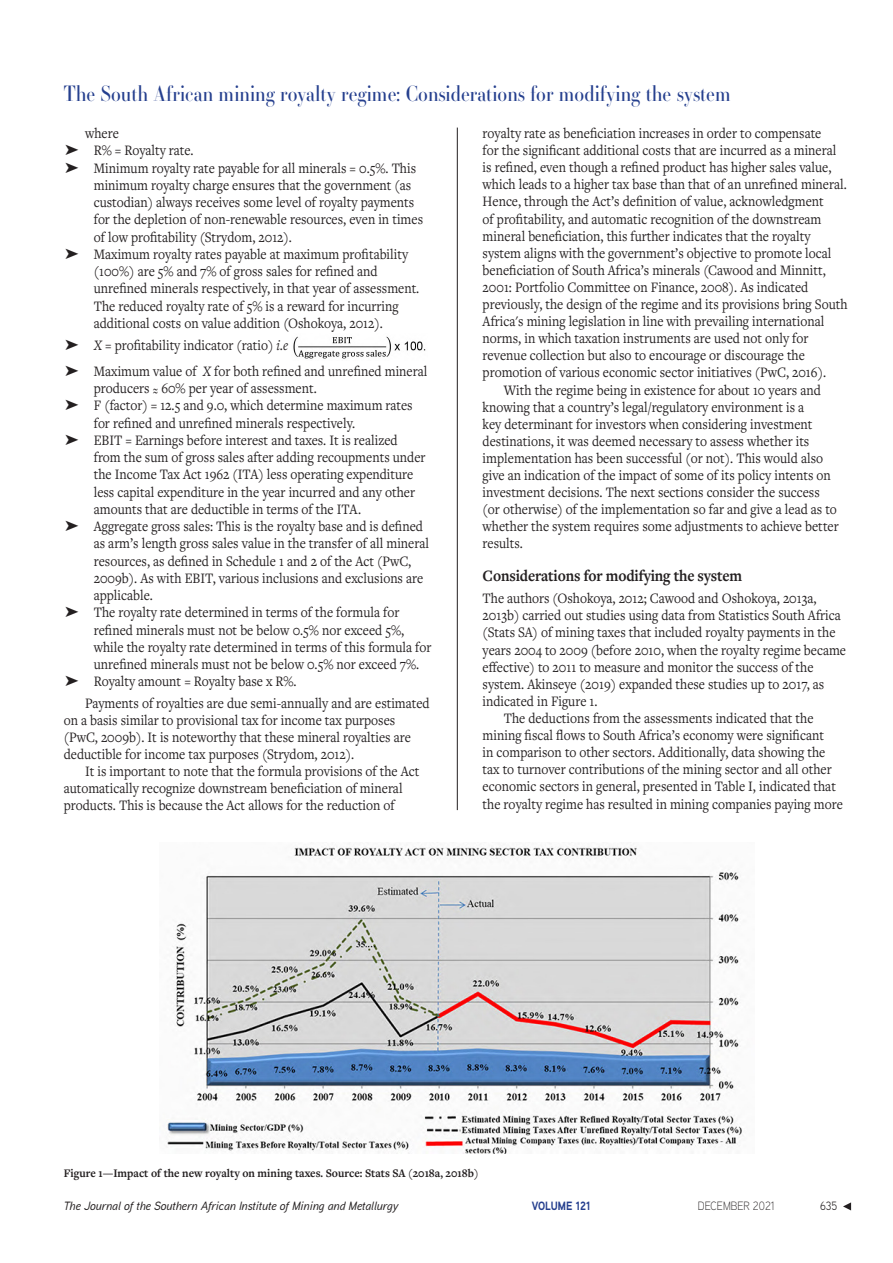
<style>
.page{position:relative;width:893px;height:1263px;background:#fff}
.page>*{position:absolute;margin:0;border:0;box-sizing:border-box;transform-origin:0 0}
.t1{font:21px "Essonnes Headline";color:#253f8e;scale:.9 1}
._1st_Level_Header{font:700 16.5px "Freight Text Pro";letter-spacing:-.01em;color:#231f20;scale:.9 1}
.Body_Copy{font:15px/17.1px "Freight Text Pro";color:#231f20;scale:.9 1}
._1st_Para{font:15px/17.2px "Freight Text Pro";color:#231f20;scale:.9 1}
.Figure_captions{font:700 12px "Freight Text Pro";color:#231f20;scale:.94 1}
.t2{font:italic 500 12px "Aaux Next";color:#231f20}
.t3{font:300 12px "Aaux Next";color:#231f20;scale:.9 1}
.t4{font:700 12px "Aaux Next";color:#253f8e;scale:.9 1}
.t5{font:12px "Aaux Next";color:#231f20;scale:.9 1}
.s1{font-style:italic}
</style>
<div class="page">
<svg style="left:843px;top:1202px;width:8px;height:8px"></svg>
<img style="left:293px;top:336px;width:133px;height:23px">
<hr style="left:457px;top:128px;width:1px;height:682px;background:#231f20">
<img style="left:167px;top:846px;width:576px;height:307px">
<h1 class="t1" style="left:64px;top:79px;width:743px">The South African mining royalty regime: Considerations for modifying the system</h1>
<p class="Body_Copy" style="left:85px;top:124px;width:39px">where</p>
<p class="_1st_Para" style="left:65px;top:141px;width:144px">➤ R% = Royalty rate.</p>
<p class="_1st_Para" style="left:94px;top:159px;width:367px;text-indent:-28px">➤ Minimum royalty rate payable for all minerals = 0.5%. This minimum royalty charge ensures that the government (as custodian) always receives some level of royalty payments for the depletion of non-renewable resources, even in times of low profitability (Strydom, 2012).</p>
<p class="_1st_Para" style="left:94px;top:245px;width:363px;text-indent:-28px">➤ Maximum royalty rates payable at maximum profitability (100%) are 5% and 7% of gross sales for refined and unrefined minerals respectively, in that year of assessment.<br>The reduced royalty rate of 5% is a reward for incurring additional costs on value addition (Oshokoya, 2012).</p>
<p class="_1st_Para" style="left:65px;top:336px;width:249px">➤ <span class="s1">X</span> = profitability indicator (ratio) <span class="s1">i.e</span></p>
<p class="_1st_Para" style="left:94px;top:362px;width:372px;text-indent:-28px">➤ Maximum value of <span class="s1">X</span> for both refined and unrefined mineral producers ~~ 60% per year of assessment.</p>
<p class="_1st_Para" style="left:94px;top:396px;width:356px;text-indent:-28px">➤ F (factor) = 12.5 and 9.0, which determine maximum rates for refined and unrefined minerals respectively.</p>
<p class="_1st_Para" style="left:94px;top:431px;width:370px;text-indent:-28px">➤ EBIT = Earnings before interest and taxes. It is realized from the sum of gross sales after adding recoupments under the Income Tax Act 1962 (ITA) less operating expenditure less capital expenditure in the year incurred and any other amounts that are deductible in terms of the ITA.</p>
<p class="_1st_Para" style="left:94px;top:517px;width:374px;text-indent:-28px">➤ Aggregate gross sales: This is the royalty base and is defined as arm’s length gross sales value in the transfer of all mineral resources, as defined in Schedule 1 and 2 of the Act (PwC, 2009b). As with EBIT, various inclusions and exclusions are applicable.</p>
<p class="_1st_Para" style="left:94px;top:603px;width:377px;text-indent:-28px">➤ The royalty rate determined in terms of the formula for refined minerals must not be below 0.5% nor exceed 5%, while the royalty rate determined in terms of this formula for unrefined minerals must not be below 0.5% nor exceed 7%.</p>
<p class="_1st_Para" style="left:65px;top:672px;width:259px">➤ Royalty amount = Royalty base x R%.</p>
<p class="Body_Copy" style="left:64px;top:694px;width:408px;text-indent:21px">Payments of royalties are due semi-annually and are estimated on a basis similar to provisional tax for income tax purposes (PwC, 2009b). It is noteworthy that these mineral royalties are deductible for income tax purposes (Strydom, 2012).</p>
<p class="Body_Copy" style="left:64px;top:762px;width:397px;text-indent:21px">It is important to note that the formula provisions of the Act automatically recognize downstream beneficiation of mineral products. This is because the Act allows for the reduction of</p>
<p class="Body_Copy" style="left:483px;top:124px;width:407px">royalty rate as beneficiation increases in order to compensate<br>for the significant additional costs that are incurred as a mineral is refined, even though a refined product has higher sales value, which leads to a higher tax base than that of an unrefined mineral.<br>Hence, through the Act’s definition of value, acknowledgment<br>of profitability, and automatic recognition of the downstream mineral beneficiation, this further indicates that the royalty system aligns with the government’s objective to promote local beneficiation of South Africa’s minerals (Cawood and Minnitt, 2001: Portfolio Committee on Finance, 2008). As indicated previously, the design of the regime and its provisions bring South Africa's mining legislation in line with prevailing international norms, in which taxation instruments are used not only for revenue collection but also to encourage or discourage the promotion of various economic sector initiatives (PwC, 2016).</p>
<p class="Body_Copy" style="left:483px;top:381px;width:397px;text-indent:21px">With the regime being in existence for about 10 years and knowing that a country’s legal/regulatory environment is a<br>key determinant for investors when considering investment destinations, it was deemed necessary to assess whether its implementation has been successful (or not). This would also give an indication of the impact of some of its policy intents on investment decisions. The next sections consider the success (or otherwise) of the implementation so far and give a lead as to whether the system requires some adjustments to achieve better results.</p>
<p class="_1st_Level_Header" style="left:483px;top:565px;width:290px">Considerations for modifying the system</p>
<p class="_1st_Para" style="left:483px;top:589px;width:405px">The authors (Oshokoya, 2012; Cawood and Oshokoya, 2013a, 2013b) carried out studies using data from Statistics South Africa (Stats SA) of mining taxes that included royalty payments in the years 2004 to 2009 (before 2010, when the royalty regime became effective) to 2011 to measure and monitor the success of the system. Akinseye (2019) expanded these studies up to 2017, as indicated in Figure 1.</p>
<p class="Body_Copy" style="left:483px;top:709px;width:402px;text-indent:21px">The deductions from the assessments indicated that the mining fiscal flows to South Africa’s economy were significant<br>in comparison to other sectors. Additionally, data showing the tax to turnover contributions of the mining sector and all other economic sectors in general, presented in Table I, indicated that the royalty regime has resulted in mining companies paying more</p>
<p class="Figure_captions" style="left:64px;top:1165px;width:443px">Figure 1—Impact of the new royalty on mining taxes. Source: Stats SA (2018a, 2018b)</p>
<p class="t2" style="left:64px;top:1197px;width:336px">The Journal of the Southern African Institute of Mining and Metallurgy</p>
<p class="t4" style="left:532px;top:1197px;width:67px">VOLUME 121</p>
<p class="t3" style="left:698px;top:1197px;width:87px">DECEMBER 2021</p>
<p class="t5" style="left:820px;top:1198px;width:21px">635</p>
</div>
